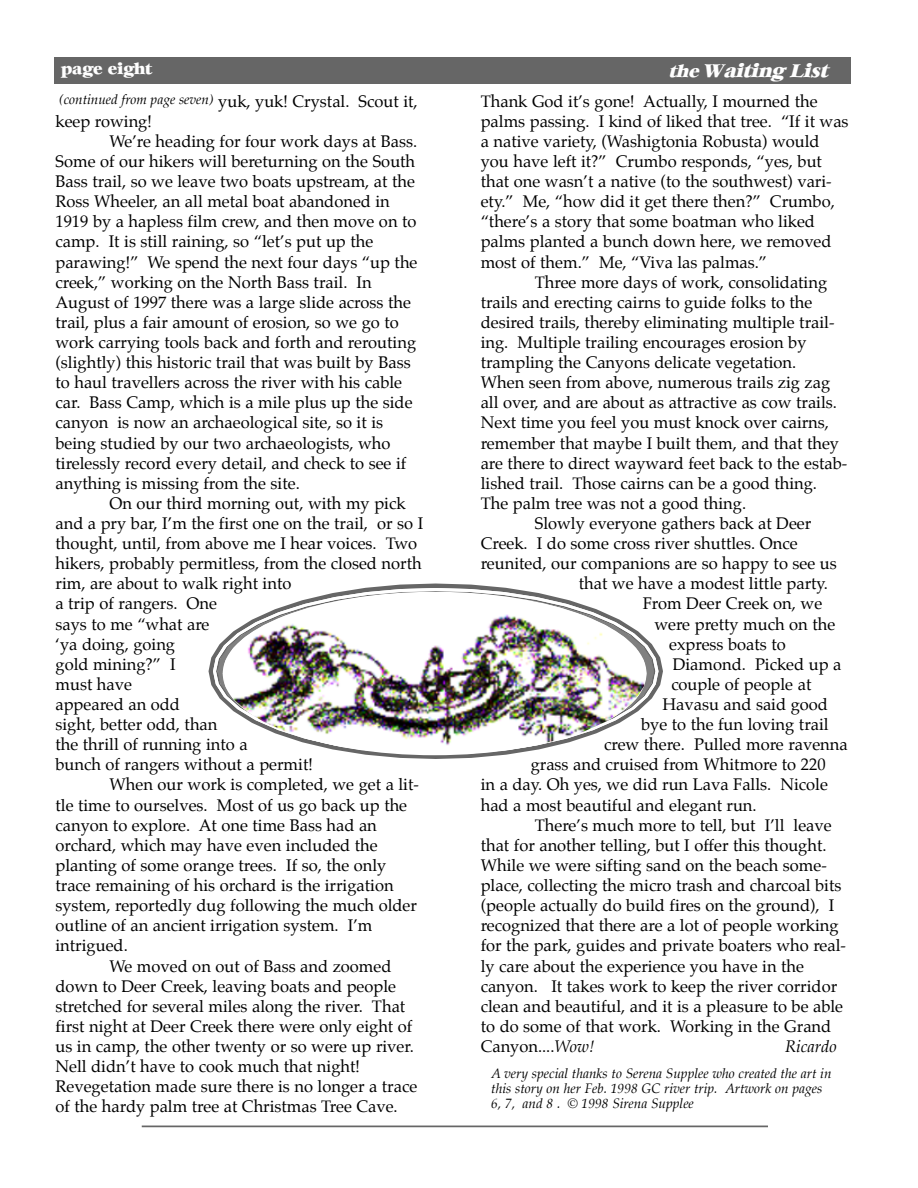
<style>
.page{position:relative;width:918px;height:1188px;background:#fff}
.page>*{position:absolute;margin:0;border:0;box-sizing:border-box;transform-origin:0 0}
.t1{font:italic 18px "Heather";color:#fff}
.t2{font:16.5px/20.1px "Palatino";color:#000}
.t3{font:italic 16.5px "Palatino";color:#000}
.t4{font:15px "Heather";color:#fff}
.t5{font:italic 13.5px/15px "Palatino";color:#000}
.s1{font-size:16.5px}
.s2{font-style:italic}
</style>
<div class="page">
<div style="left:54px;top:57px;width:797px;height:27px;background:#666"></div>
<svg style="left:142px;top:1126px;width:626px;height:2px"></svg>
<svg style="left:209px;top:584px;width:454px;height:175px"></svg>
<svg style="left:213px;top:588px;width:446px;height:166px"></svg>
<svg style="left:223px;top:592px;width:424px;height:163px"></svg>
<img style="left:223px;top:604px;width:424px;height:146px">
<p class="t4" style="left:61px;top:60px;width:93px">page eight</p>
<p class="t1" style="left:668px;top:60px;width:166px"><span class="s1">the</span>Waiting List</p>
<p class="t2" style="left:481px;top:92px;width:369px">Thank God it’s gone! Actually, I mourned the palms passing. I kind of liked that tree. “If it was a native variety, (Washigtonia Robusta) would you have left it?” Crumbo responds, “yes, but that one wasn’t a native (to the southwest) vari&shy;ety.” Me, “how did it get there then?” Crumbo, “there’s a story that some boatman who liked palms planted a bunch down here, we removed most of them.” Me, “Viva las palmas.”</p>
<p class="t2" style="left:535px;top:273px;width:294px">Three more days of work, consolidating</p>
<p class="t2" style="left:481px;top:293px;width:333px">trails and erecting cairns to guide folks to the</p>
<p class="t2" style="left:481px;top:313px;width:355px">desired trails, thereby eliminating multiple trail-</p>
<p class="t2" style="left:481px;top:333px;width:327px">ing. Multiple trailing encourages erosion by</p>
<p class="t2" style="left:481px;top:354px;width:317px">trampling the Canyons delicate vegetation.</p>
<p class="t2" style="left:481px;top:374px;width:351px">When seen from above, numerous trails zig zag</p>
<p class="t2" style="left:481px;top:394px;width:358px">all over, and are about as attractive as cow trails.</p>
<p class="t2" style="left:481px;top:414px;width:350px">Next time you feel you must knock over cairns,</p>
<p class="t2" style="left:481px;top:434px;width:360px">remember that maybe I built them, and that they</p>
<p class="t2" style="left:481px;top:454px;width:368px">are there to direct wayward feet back to the estab-</p>
<p class="t2" style="left:481px;top:474px;width:338px">lished trail. Those cairns can be a good thing.</p>
<p class="t2" style="left:481px;top:494px;width:267px">The palm tree was not a good thing.</p>
<p class="t2" style="left:535px;top:514px;width:278px">Slowly everyone gathers back at Deer</p>
<p class="t2" style="left:481px;top:535px;width:318px">Creek. I do some cross river shuttles. Once</p>
<p class="t2" style="left:481px;top:555px;width:358px">reunited, our companions are so happy to see us</p>
<p class="t2" style="left:579px;top:575px;width:251px">that we have a modest little party.</p>
<p class="t2" style="left:643px;top:595px;width:181px">From Deer Creek on, we</p>
<p class="t2" style="left:654px;top:615px;width:182px">were pretty much on the</p>
<p class="t2" style="left:669px;top:635px;width:118px">express boats to</p>
<p class="t2" style="left:673px;top:655px;width:170px">Diamond. Picked up a</p>
<p class="t2" style="left:671px;top:675px;width:142px">couple of people at</p>
<p class="t2" style="left:663px;top:695px;width:167px">Havasu and said good</p>
<p class="t2" style="left:641px;top:716px;width:189px">bye to the fun loving trail</p>
<p class="t2" style="left:604px;top:736px;width:245px">crew there. Pulled more ravenna</p>
<p class="t2" style="left:531px;top:756px;width:296px">grass and cruised from Whitmore to 220</p>
<p class="t2" style="left:481px;top:776px;width:349px">in a day. Oh yes, we did run Lava Falls. Nicole</p>
<p class="t2" style="left:481px;top:796px;width:277px">had a most beautiful and elegant run.</p>
<p class="t2" style="left:535px;top:816px;width:299px">There’s much more to tell, but I’ll leave</p>
<p class="t2" style="left:481px;top:836px;width:347px">that for another telling, but I offer this thought.</p>
<p class="t2" style="left:481px;top:856px;width:348px">While we were sifting sand on the beach some-</p>
<p class="t2" style="left:481px;top:876px;width:362px">place, collecting the micro trash and charcoal bits</p>
<p class="t2" style="left:481px;top:897px;width:355px">(people actually do build fires on the ground), I</p>
<p class="t2" style="left:481px;top:917px;width:359px">recognized that there are a lot of people working</p>
<p class="t2" style="left:481px;top:937px;width:367px">for the park, guides and private boaters who real-</p>
<p class="t2" style="left:481px;top:957px;width:325px">ly care about the experience you have in the</p>
<p class="t2" style="left:481px;top:977px;width:358px">canyon. It takes work to keep the river corridor</p>
<p class="t2" style="left:481px;top:997px;width:364px">clean and beautiful, and it is a pleasure to be able</p>
<p class="t2" style="left:481px;top:1017px;width:352px">to do some of that work. Working in the Grand</p>
<p class="t2" style="left:481px;top:1037px;width:115px">Canyon....<span class="s2">Wow!</span></p>
<p class="t3" style="left:785px;top:1038px;width:53px">Ricardo</p>
<p class="t5" style="left:59px;top:93px;width:156px">(continued from page seven)</p>
<p class="t2" style="left:218px;top:92px;width:201px">yuk, yuk! Crystal. Scout it,</p>
<p class="t2" style="left:55px;top:112px;width:98px">keep rowing!</p>
<p class="t2" style="left:109px;top:132px;width:309px">We’re heading for four work days at Bass.</p>
<p class="t2" style="left:55px;top:152px;width:361px">Some of our hikers will bereturning on the South</p>
<p class="t2" style="left:55px;top:172px;width:361px">Bass trail, so we leave two boats upstream, at the</p>
<p class="t2" style="left:55px;top:193px;width:336px">Ross Wheeler, an all metal boat abandoned in</p>
<p class="t2" style="left:55px;top:213px;width:363px">1919 by a hapless film crew, and then move on to</p>
<p class="t2" style="left:55px;top:233px;width:319px">camp. It is still raining, so “let’s put up the</p>
<p class="t2" style="left:55px;top:253px;width:364px">parawing!” We spend the next four days “up the</p>
<p class="t2" style="left:55px;top:273px;width:318px">creek,” working on the North Bass trail. In</p>
<p class="t2" style="left:55px;top:293px;width:357px">August of 1997 there was a large slide across the</p>
<p class="t2" style="left:55px;top:313px;width:345px">trail, plus a fair amount of erosion, so we go to</p>
<p class="t2" style="left:55px;top:333px;width:362px">work carrying tools back and forth and rerouting</p>
<p class="t2" style="left:55px;top:354px;width:357px">(slightly) this historic trail that was built by Bass</p>
<p class="t2" style="left:55px;top:374px;width:348px">to haul travellers across the river with his cable</p>
<p class="t2" style="left:55px;top:394px;width:359px">car. Bass Camp, which is a mile plus up the side</p>
<p class="t2" style="left:55px;top:414px;width:329px">canyon is now an archaeological site, so it is</p>
<p class="t2" style="left:55px;top:434px;width:337px">being studied by our two archaeologists, who</p>
<p class="t2" style="left:55px;top:454px;width:352px">tirelessly record every detail, and check to see if</p>
<p class="t2" style="left:55px;top:474px;width:246px">anything is missing from the site.</p>
<p class="t2" style="left:109px;top:494px;width:298px">On our third morning out, with my pick</p>
<p class="t2" style="left:55px;top:514px;width:369px">and a pry bar, I’m the first one on the trail, or so I</p>
<p class="t2" style="left:55px;top:535px;width:363px">thought, until, from above me I hear voices. Two</p>
<p class="t2" style="left:55px;top:555px;width:368px">hikers, probably permitless, from the closed north</p>
<p class="t2" style="left:55px;top:575px;width:237px">rim, are about to walk right into</p>
<p class="t2" style="left:55px;top:595px;width:163px">a trip of rangers. One</p>
<p class="t2" style="left:55px;top:615px;width:156px">says to me “what are</p>
<p class="t2" style="left:55px;top:635px;width:121px">‘ya doing, going</p>
<p class="t2" style="left:55px;top:655px;width:122px">gold mining?” I</p>
<p class="t2" style="left:55px;top:675px;width:78px">must have</p>
<p class="t2" style="left:55px;top:695px;width:126px">appeared an odd</p>
<p class="t2" style="left:55px;top:716px;width:163px">sight, better odd, than</p>
<p class="t2" style="left:55px;top:736px;width:194px">the thrill of running into a</p>
<p class="t2" style="left:55px;top:756px;width:259px">bunch of rangers without a permit!</p>
<p class="t2" style="left:109px;top:776px;width:311px">When our work is completed, we get a lit-</p>
<p class="t2" style="left:55px;top:796px;width:353px">tle time to ourselves. Most of us go back up the</p>
<p class="t2" style="left:55px;top:816px;width:323px">canyon to explore. At one time Bass had an</p>
<p class="t2" style="left:55px;top:836px;width:324px">orchard, which may have even included the</p>
<p class="t2" style="left:55px;top:856px;width:332px">planting of some orange trees. If so, the only</p>
<p class="t2" style="left:55px;top:876px;width:340px">trace remaining of his orchard is the irrigation</p>
<p class="t2" style="left:55px;top:897px;width:363px">system, reportedly dug following the much older</p>
<p class="t2" style="left:55px;top:917px;width:319px">outline of an ancient irrigation system. I’m</p>
<p class="t2" style="left:55px;top:937px;width:74px">intrigued.</p>
<p class="t2" style="left:109px;top:957px;width:284px">We moved on out of Bass and zoomed</p>
<p class="t2" style="left:55px;top:977px;width:342px">down to Deer Creek, leaving boats and people</p>
<p class="t2" style="left:55px;top:997px;width:351px">stretched for several miles along the river. That</p>
<p class="t2" style="left:55px;top:1017px;width:358px">first night at Deer Creek there were only eight of</p>
<p class="t2" style="left:55px;top:1037px;width:360px">us in camp, the other twenty or so were up river.</p>
<p class="t2" style="left:55px;top:1058px;width:306px">Nell didn’t have to cook much that night!</p>
<p class="t2" style="left:55px;top:1078px;width:363px">Revegetation made sure there is no longer a trace</p>
<p class="t2" style="left:55px;top:1098px;width:344px">of the hardy palm tree at Christmas Tree Cave.</p>
<p class="t5" style="left:491px;top:1067px;width:342px">A very special thanks to Serena Supplee who created the art in this story on her Feb. 1998 GC river trip. Artwork on pages<br>6, 7, and 8 . © 1998 Sirena Supplee</p>
</div>
